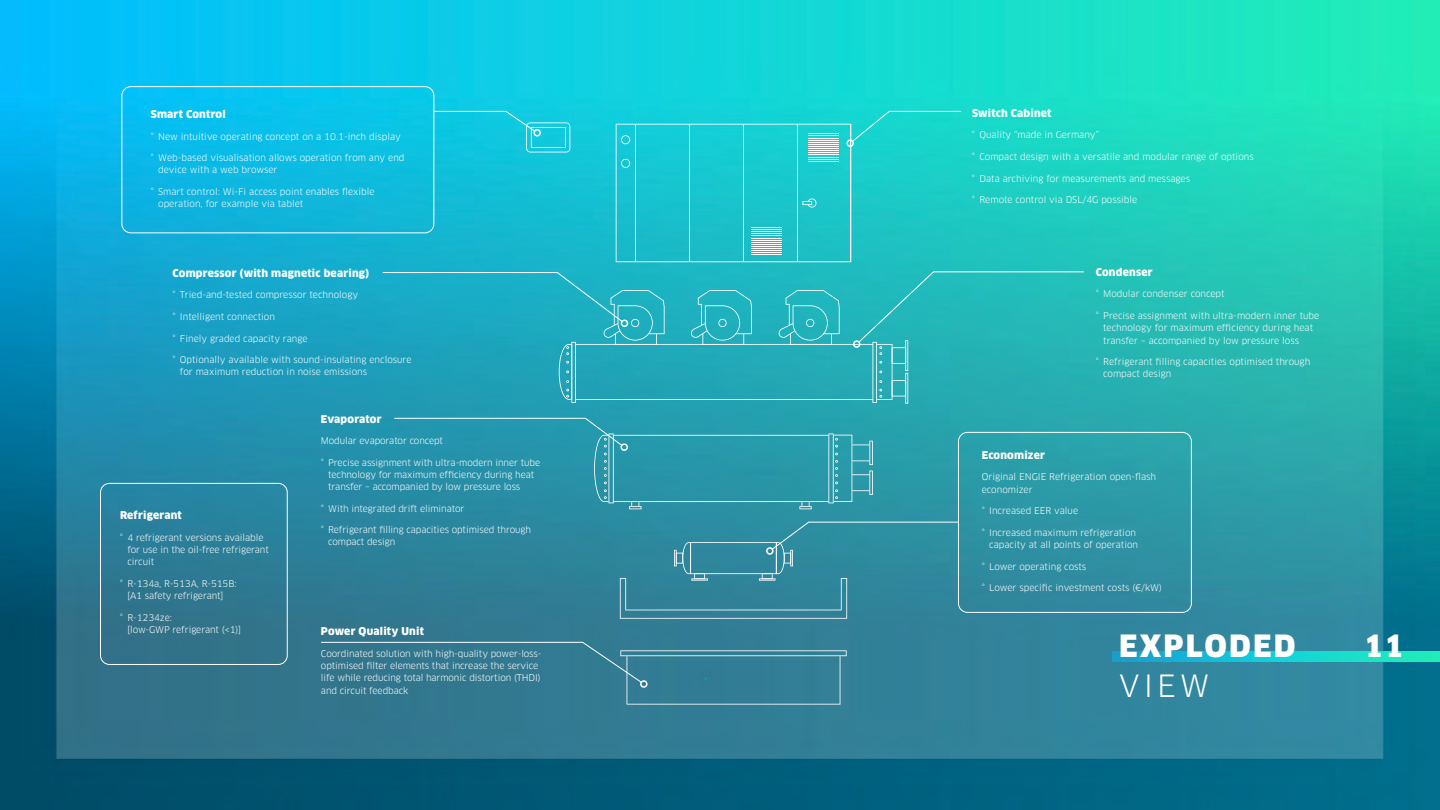
<style>
.page{position:relative;width:1440px;height:810px;background:#fff}
.page>*{position:absolute;margin:0;border:0;box-sizing:border-box;transform-origin:0 0}
.t1{font:900 30px "Clan Pro";letter-spacing:.07em;color:#fff}
.t2{font:30px "Clan Pro";color:#fff}
.t3{font:900 10.5px "Clan Pro";letter-spacing:.02em;color:#fff}
.t4{font:9px/12.3px "Clan Pro";color:#fff}
</style>
<div class="page">
<img style="left:0;top:0;width:1440px;height:810px">
<svg style="left:434px;top:111px;width:136px;height:41px;background:#1acae0"></svg>
<div style="left:533px;top:129px;width:8px;height:8px;border:2px solid #fff;border-radius:50%"></div>
<svg style="left:616px;top:111px;width:346px;height:151px;background:#21cacd"></svg>
<div style="left:846px;top:139px;width:8px;height:8px;border:2px solid #fff;border-radius:50%"></div>
<div style="left:320px;top:642px;width:527px;height:63px;background:#327b92"></div>
<div style="left:640px;top:680px;width:8px;height:8px;border:2px solid #fff;border-radius:50%"></div>
<svg style="left:382px;top:271px;width:703px;height:133px;background:#25afbb"></svg>
<div style="left:621px;top:320px;width:7px;height:7px;border:2px solid #fff;border-radius:50%"></div>
<svg style="left:620px;top:521px;width:339px;height:98px;background:#368b9f"></svg>
<div style="left:766px;top:547px;width:8px;height:8px;border:2px solid #fff;border-radius:50%"></div>
<svg style="left:394px;top:418px;width:479px;height:91px;background:#2c98ab"></svg>
<div style="left:621px;top:443px;width:7px;height:8px;border:2px solid #fff;border-radius:50%"></div>
<div style="left:122px;top:86px;width:312px;height:147px;border:1px solid #fff;border-radius:9px"></div>
<div style="left:100px;top:483px;width:188px;height:182px;border:1px solid #fff;border-radius:9px"></div>
<div style="left:958px;top:432px;width:234px;height:181px;border:1px solid #fff;border-radius:9px"></div>
<svg style="left:1112px;top:651px;width:328px;height:11px;background:#16cbce"></svg>
<p class="t3" style="left:151px;top:108px;width:76px">Smart Control</p>
<p class="t4" style="left:151px;top:130px;width:252px">° New intuitive operating concept on a 10.1-inch display</p>
<p class="t4" style="left:158px;top:152px;width:248px;text-indent:-7px">° Web-based visualisation allows operation from any end device with a web browser</p>
<p class="t4" style="left:158px;top:186px;width:218px;text-indent:-7px">° Smart control: Wi-Fi access point enables flexible operation, for example via tablet</p>
<p class="t3" style="left:172px;top:267px;width:198px">Compressor (with magnetic bearing)</p>
<p class="t4" style="left:172px;top:289px;width:187px">° Tried-and-tested compressor technology</p>
<p class="t4" style="left:172px;top:311px;width:104px">° Intelligent connection</p>
<p class="t4" style="left:172px;top:332px;width:137px">° Finely graded capacity range</p>
<p class="t4" style="left:180px;top:354px;width:233px;text-indent:-7px">° Optionally available with sound-insulating enclosure for maximum reduction in noise emissions</p>
<p class="t3" style="left:120px;top:509px;width:63px">Refrigerant</p>
<p class="t4" style="left:127px;top:531px;width:143px;text-indent:-7px">° 4 refrigerant versions available for use in the oil-free refrigerant circuit</p>
<p class="t4" style="left:127px;top:577px;width:111px;text-indent:-7px">° R-134a, R-513A, R-515B: [A1 safety refrigerant]</p>
<p class="t4" style="left:127px;top:611px;width:115px;text-indent:-7px">° R-1234ze:<br>[low-GWP refrigerant (&lt;1)]</p>
<p class="t3" style="left:321px;top:413px;width:62px">Evaporator</p>
<p class="t4" style="left:321px;top:435px;width:124px">Modular evaporator concept</p>
<p class="t4" style="left:328px;top:457px;width:214px;line-height:12px;text-indent:-7px">° Precise assignment with ultra-modern inner tube technology for maximum efficiency during heat transfer – accompanied by low pressure loss</p>
<p class="t4" style="left:321px;top:502px;width:145px">° With integrated drift eliminator</p>
<p class="t4" style="left:328px;top:524px;width:204px;text-indent:-7px">° Refrigerant filling capacities optimised through compact design</p>
<p class="t3" style="left:321px;top:625px;width:104px">Power Quality Unit</p>
<p class="t4" style="left:321px;top:647px;width:222px">Coordinated solution with high-quality power-loss&shy;optimised filter elements that increase the service life while reducing total harmonic distortion (THDI) and circuit feedback</p>
<p class="t3" style="left:972px;top:107px;width:81px">Switch Cabinet</p>
<p class="t4" style="left:972px;top:129px;width:129px">° Quality “made in Germany”</p>
<p class="t4" style="left:972px;top:150px;width:283px">° Compact design with a versatile and modular range of options</p>
<p class="t4" style="left:972px;top:172px;width:220px">° Data archiving for measurements and messages</p>
<p class="t4" style="left:972px;top:194px;width:167px">° Remote control via DSL/4G possible</p>
<p class="t3" style="left:1096px;top:266px;width:59px">Condenser</p>
<p class="t4" style="left:1096px;top:288px;width:130px">° Modular condenser concept</p>
<p class="t4" style="left:1103px;top:309px;width:218px;text-indent:-7px">° Precise assignment with ultra-modern inner tube technology for maximum efficiency during heat transfer – accompanied by low pressure loss</p>
<p class="t4" style="left:1103px;top:356px;width:209px;text-indent:-7px">° Refrigerant filling capacities optimised through compact design</p>
<p class="t3" style="left:982px;top:449px;width:65px">Economizer</p>
<p class="t4" style="left:982px;top:471px;width:176px">Original ENGIE Refrigeration open-flash economizer</p>
<p class="t4" style="left:982px;top:505px;width:98px">° Increased EER value</p>
<p class="t4" style="left:982px;top:526px;width:158px;text-align:right">° Increased maximum refrigeration capacity at all points of operation</p>
<p class="t4" style="left:982px;top:560px;width:106px">° Lower operating costs</p>
<p class="t4" style="left:982px;top:582px;width:182px">° Lower specific investment costs (€/kW)</p>
<h1 class="t1" style="left:1119px;top:628px;width:178px">EXPLODED</h1>
<h1 class="t1" style="left:1364px;top:628px;width:41px">11</h1>
<h1 class="t2" style="left:1119px;top:668px;width:92px">VIEW</h1>
</div>
